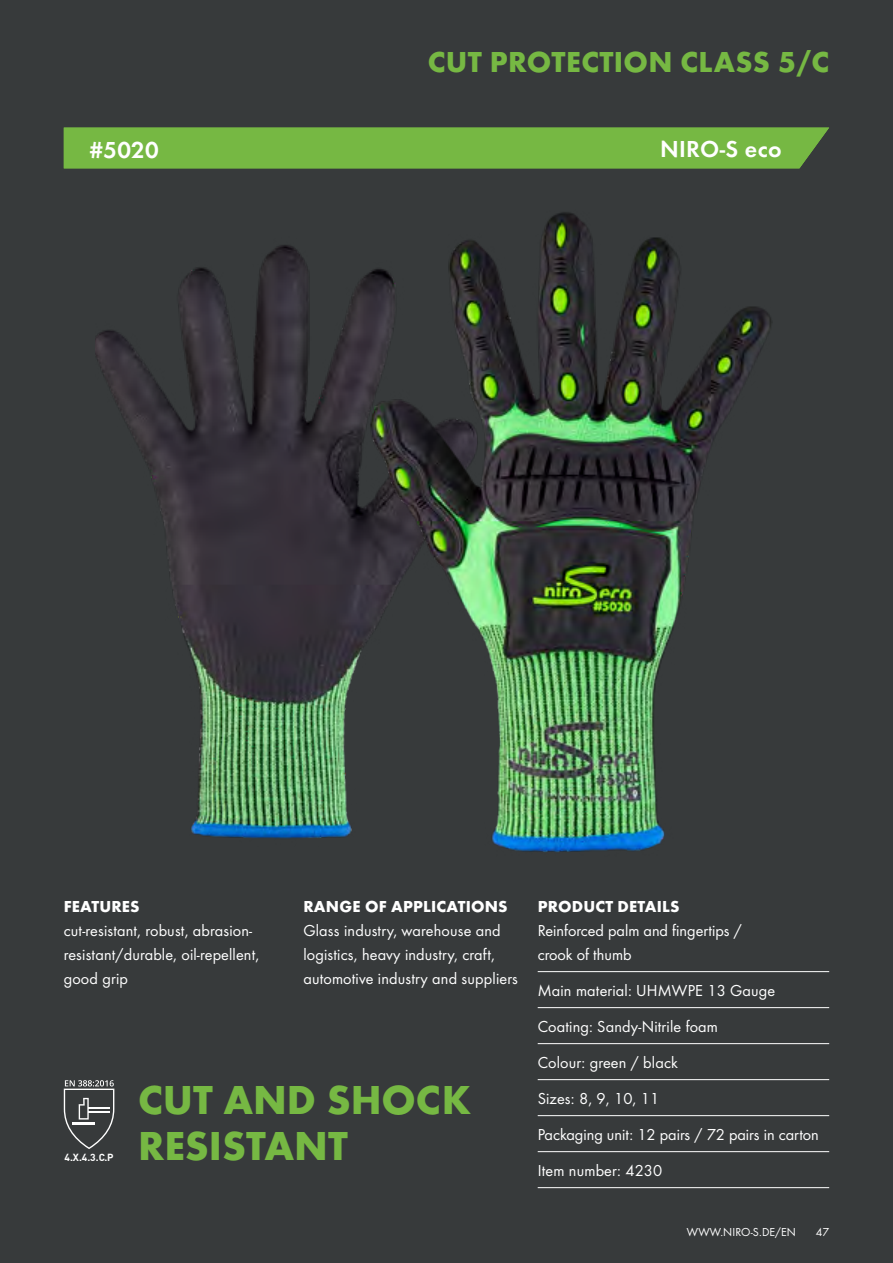
<style>
.page{position:relative;width:893px;height:1263px;background:#373a3b}
.page>*{position:absolute;margin:0;border:0;box-sizing:border-box;transform-origin:0 0}
.t1{font:700 42px/46.5px "Futura";color:#76b843}
.t2{font:700 30px "Futura";letter-spacing:.01em;color:#76b843}
.t3{font:24px "Futura Dem";letter-spacing:.015em;color:#fff}
.t4{font:16.5px/24px "Futura Boo";letter-spacing:.01em;color:#fff}
.t5{font:700 16.5px "Futura";letter-spacing:.01em;color:#fff}
.t6{font:12px "Futura Boo";letter-spacing:.01em;color:#fff}
.t7{font:700 10.05px "DIN";color:#fff}
</style>
<div class="page">
<img style="left:95px;top:245px;width:234px;height:594px">
<img style="left:329px;top:168px;width:443px;height:684px">
<svg style="left:64px;top:1080px;width:50px;height:69px"></svg>
<div style="left:64px;top:128px;width:765px;height:40px;background:#76b843"></div>
<hr style="left:538px;top:971px;width:291px;height:1px;background:#fff">
<hr style="left:538px;top:1007px;width:291px;height:1px;background:#fff">
<hr style="left:538px;top:1043px;width:291px;height:1px;background:#fff">
<hr style="left:538px;top:1079px;width:291px;height:1px;background:#fff">
<hr style="left:538px;top:1115px;width:291px;height:1px;background:#fff">
<hr style="left:538px;top:1151px;width:291px;height:1px;background:#fff">
<hr style="left:538px;top:1187px;width:291px;height:1px;background:#fff">
<h2 class="t2" style="left:428px;top:43px;width:403px">CUT PROTECTION CLASS 5/C</h2>
<h3 class="t3" style="left:90px;top:134px;width:70px">#5020</h3>
<h3 class="t3" style="left:660px;top:135px;width:123px">NIRO-S eco</h3>
<p class="t5" style="left:64px;top:896px;width:77px">FEATURES</p>
<p class="t4" style="left:64px;top:918px;width:197px">cut-resistant, robust, abrasion&shy;resistant/durable, oil-repellent, good grip</p>
<p class="t5" style="left:303px;top:896px;width:206px">RANGE OF APPLICATIONS</p>
<p class="t4" style="left:303px;top:918px;width:216px">Glass industry, warehouse and logistics, heavy industry, craft, automotive industry and suppliers</p>
<p class="t7" style="left:65px;top:1150px;width:51px">4.X.4.3.C.P</p>
<h1 class="t1" style="left:138px;top:1076px;width:335px">CUT AND SHOCK<br>RESISTANT</h1>
<p class="t5" style="left:538px;top:896px;width:143px">PRODUCT DETAILS</p>
<p class="t4" style="left:538px;top:918px;width:206px">Reinforced palm and fingertips / crook of thumb</p>
<p class="t4" style="left:538px;top:972px;width:283px;line-height:36px">Main material: UHMWPE 13 Gauge<br>Coating: Sandy-Nitrile foam<br>Colour: green / black<br>Sizes: 8, 9, 10, 11<br>Packaging unit: 12 pairs / 72 pairs in carton<br>Item number: 4230</p>
<p class="t6" style="left:687px;top:1225px;width:111px">WWW.NIRO-S.DE/EN</p>
<p class="t6" style="left:816px;top:1225px;width:15px">47</p>
</div>
